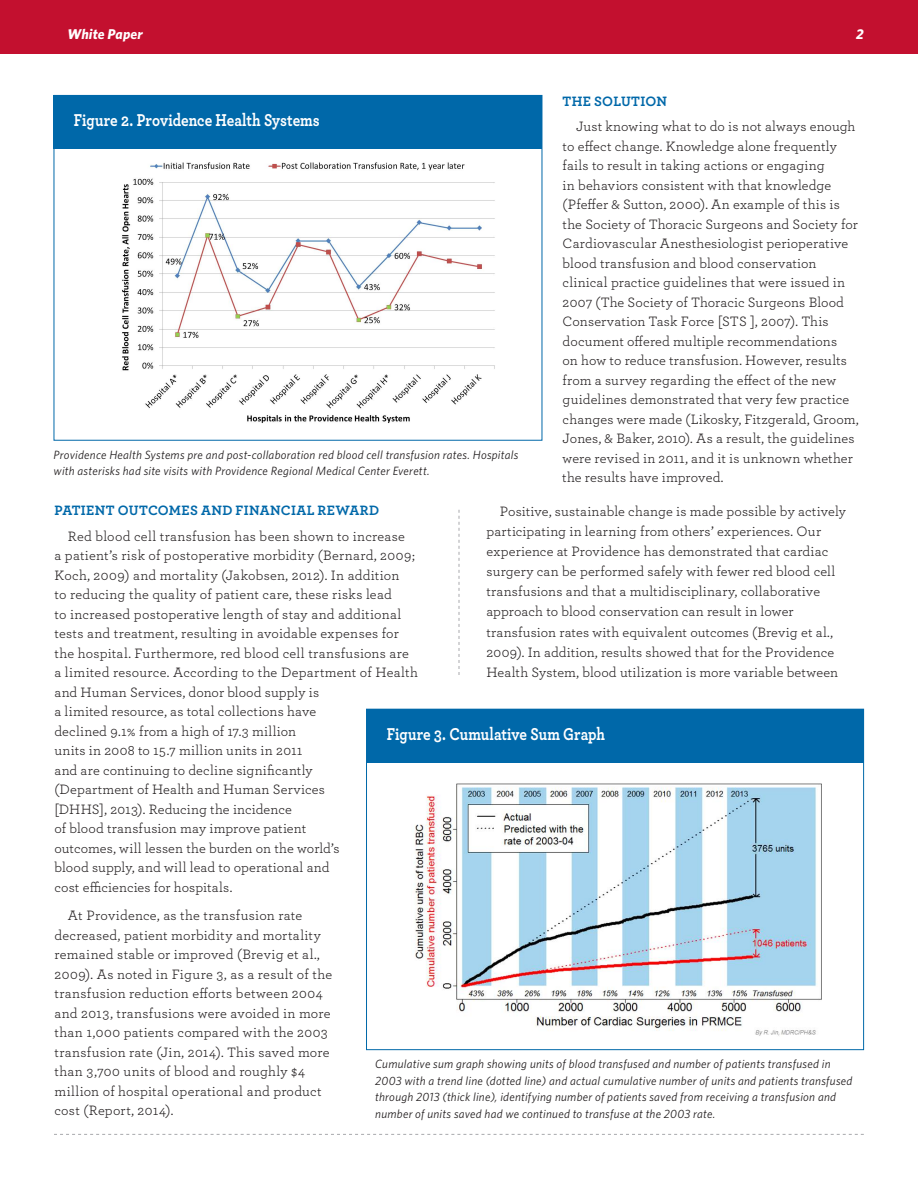
<style>
.page{position:relative;width:918px;height:1188px;background:#fff}
.page>*{position:absolute;margin:0;border:0;box-sizing:border-box;transform-origin:0 0}
.Subhead{font:700 18px "Archer";color:#fff;scale:.84 1}
.body_copy{font:14.25px/19.5px "Archer";letter-spacing:.01em;color:#231f20}
.Subhead-2{font:700 14.25px "Archer";letter-spacing:.025em;color:#0068a9}
.body_copy-2{font:italic 700 14.25px "Whitney";letter-spacing:.01em;color:#fff}
.Chart_captions{font:italic 12px/16.5px "Whitney";letter-spacing:.02em;color:#231f20}
</style>
<div class="page">
<img style="left:122px;top:162px;width:373px;height:261px">
<div style="left:54px;top:95px;width:488px;height:54px;background:#0068a9"></div>
<img style="left:415px;top:783px;width:407px;height:253px">
<div style="left:367px;top:709px;width:496px;height:54px;background:#0068a9"></div>
<svg style="left:54px;top:1134px;width:810px;height:1px"></svg>
<div style="left:0;top:0;width:918px;height:54px;background:#c3102f"></div>
<svg style="left:459px;top:510px;width:1px;height:165px"></svg>
<p class="body_copy-2" style="left:68px;top:25px;width:77px">White Paper</p>
<p class="body_copy-2" style="left:856px;top:25px;width:9px">2</p>
<p class="Subhead-2" style="left:563px;top:90px;width:106px">THE SOLUTION</p>
<p class="body_copy" style="left:562px;top:116px;width:298px;text-indent:14px">Just knowing what to do is not always enough to effect change. Knowledge alone frequently fails to result in taking actions or engaging<br>in behaviors consistent with that knowledge (Pfeffer &amp; Sutton, 2000). An example of this is the Society of Thoracic Surgeons and Society for Cardiovascular Anesthesiologist perioperative blood transfusion and blood conservation clinical practice guidelines that were issued in 2007 (The Society of Thoracic Surgeons Blood Conservation Task Force [STS ], 2007). This document offered multiple recommendations<br>on how to reduce transfusion. However, results from a survey regarding the effect of the new guidelines demonstrated that very few practice changes were made (Likosky, Fitzgerald, Groom, Jones, &amp; Baker, 2010). As a result, the guidelines were revised in 2011, and it is unknown whether the results have improved.</p>
<p class="body_copy" style="left:486px;top:501px;width:361px;line-height:20.1px;text-indent:14px">Positive, sustainable change is made possible by actively participating in learning from others’ experiences. Our experience at Providence has demonstrated that cardiac surgery can be performed safely with fewer red blood cell transfusions and that a multidisciplinary, collaborative approach to blood conservation can result in lower transfusion rates with equivalent outcomes (Brevig et al., 2009). In addition, results showed that for the Providence Health System, blood utilization is more variable between</p>
<p class="Subhead" style="left:74px;top:106px;width:294px">Figure 2. Providence Health Systems</p>
<p class="Chart_captions" style="left:54px;top:446px;width:466px">Providence Health Systems pre and post-collaboration red blood cell transfusion rates. Hospitals with asterisks had site visits with Providence Regional Medical Center Everett.</p>
<p class="Subhead-2" style="left:54px;top:499px;width:326px">PATIENT OUTCOMES AND FINANCIAL REWARD</p>
<p class="body_copy" style="left:54px;top:525px;width:365px;text-indent:14px">Red blood cell transfusion has been shown to increase<br>a patient’s risk of postoperative morbidity (Bernard, 2009; Koch, 2009) and mortality (Jakobsen, 2012). In addition<br>to reducing the quality of patient care, these risks lead<br>to increased postoperative length of stay and additional tests and treatment, resulting in avoidable expenses for the hospital. Furthermore, red blood cell transfusions are a limited resource. According to the Department of Health and Human Services, donor blood supply is<br>a limited resource, as total collections have<br>declined 9.1% from a high of 17.3 million<br>units in 2008 to 15.7 million units in 2011<br>and are continuing to decline significantly<br>(Department of Health and Human Services<br>[DHHS], 2013). Reducing the incidence<br>of blood transfusion may improve patient<br>outcomes, will lessen the burden on the world’s<br>blood supply, and will lead to operational and<br>cost efficiencies for hospitals.</p>
<p class="body_copy" style="left:54px;top:905px;width:279px;text-indent:14px">At Providence, as the transfusion rate decreased, patient morbidity and mortality remained stable or improved (Brevig et al., 2009). As noted in Figure 3, as a result of the transfusion reduction efforts between 2004 and 2013, transfusions were avoided in more than 1,000 patients compared with the 2003 transfusion rate (Jin, 2014). This saved more than 3,700 units of blood and roughly $4 million of hospital operational and product cost (Report, 2014).</p>
<p class="Subhead" style="left:387px;top:720px;width:261px">Figure 3. Cumulative Sum Graph</p>
<p class="Chart_captions" style="left:375px;top:1056px;width:479px">Cumulative sum graph showing units of blood transfused and number of patients transfused in 2003 with a trend line (dotted line) and actual cumulative number of units and patients transfused through 2013 (thick line), identifying number of patients saved from receiving a transfusion and number of units saved had we continued to transfuse at the 2003 rate.</p>
</div>
